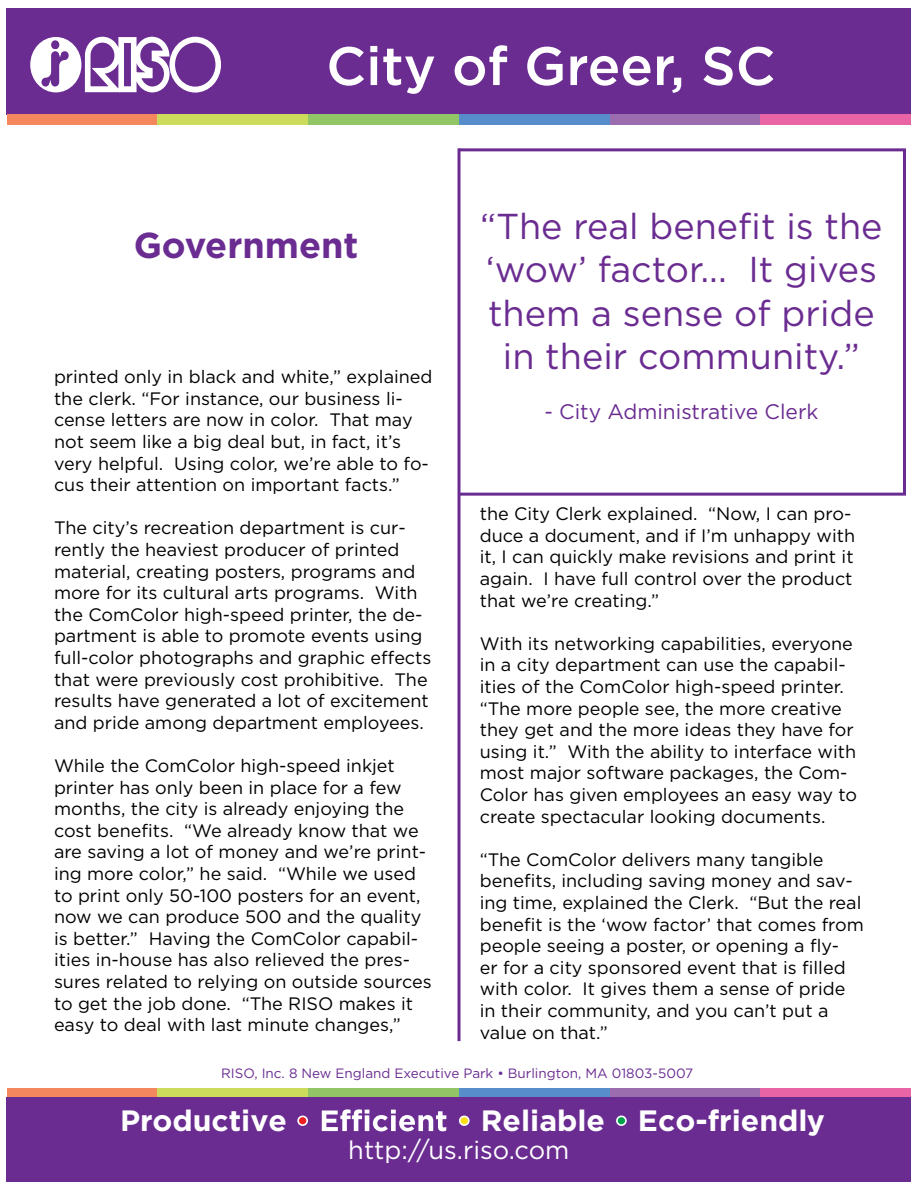
<style>
.page{position:relative;width:918px;height:1188px;background:#fff}
.page>*{position:absolute;margin:0;border:0;box-sizing:border-box;transform-origin:0 0}
.t1{font:500 54px "Gotham";color:#fff}
.t2{font:36px/43.2px "Gotham";color:#6a2c91;text-align:center}
.t3{font:700 36px "Gotham";color:#6a2c91}
.t4{font:700 29.4px "Gotham";color:#fff}
.t5{font:25.5px "Gotham";color:#fff}
.t6{font:21px "Gotham";color:#6a2c91}
.t7{font:18px/21.6px "Gotham";color:#000}
.t8{font:13.5px "Gotham";color:#6a2c91}
.s1{color:#ed1d24}
.s2{color:#ffde17}
.s3{color:#00a14b}
</style>
<div class="page">
<div style="left:7px;top:8px;width:904px;height:106px;background:#6a2c91"></div>
<div style="left:7px;top:1088px;width:151px;height:11px;background:#f5875e"></div>
<div style="left:158px;top:1088px;width:150px;height:11px;background:#cddb5c"></div>
<div style="left:308px;top:1088px;width:151px;height:11px;background:#92c565"></div>
<div style="left:459px;top:1088px;width:151px;height:11px;background:#568dca"></div>
<div style="left:610px;top:1088px;width:150px;height:11px;background:#9b6cae"></div>
<div style="left:760px;top:1088px;width:151px;height:11px;background:#e864a5"></div>
<div style="left:7px;top:115px;width:151px;height:10px;background:#f5875e"></div>
<div style="left:158px;top:115px;width:150px;height:10px;background:#cddb5c"></div>
<div style="left:308px;top:115px;width:151px;height:10px;background:#92c565"></div>
<div style="left:459px;top:115px;width:151px;height:10px;background:#568dca"></div>
<div style="left:610px;top:115px;width:150px;height:10px;background:#9b6cae"></div>
<div style="left:760px;top:115px;width:151px;height:10px;background:#e864a5"></div>
<div style="left:7px;top:1097px;width:904px;height:85px;background:#6a2c91"></div>
<div style="left:297px;top:1116px;width:11px;height:10px;border:2px solid #fff;border-radius:4px"></div>
<svg style="left:322px;top:1109px;width:124px;height:22px"></svg>
<div style="left:459px;top:1116px;width:11px;height:10px;border:2px solid #fff;border-radius:4px"></div>
<div style="left:616px;top:1116px;width:11px;height:10px;border:2px solid #fff;border-radius:4px"></div>
<hr style="left:903px;top:150px;width:3px;height:344px;background:#6a2c91">
<hr style="left:459px;top:148px;width:447px;height:3px;background:#6a2c91">
<hr style="left:458px;top:148px;width:2px;height:893px;background:#6a2c91">
<hr style="left:459px;top:493px;width:447px;height:3px;background:#6a2c91">
<svg style="left:30px;top:36px;width:191px;height:57px"></svg>
<p class="t1" style="left:326px;top:31px;width:451px">City of Greer, SC</p>
<p class="t3" style="left:134px;top:221px;width:226px">Government</p>
<p class="t7" style="left:54px;top:366px;width:380px">printed only in black and white,” explained the clerk. “For instance, our business li&shy;cense letters are now in color. That may not seem like a big deal but, in fact, it’s very helpful. Using color, we’re able to fo&shy;cus their attention on important facts.”</p>
<p class="t7" style="left:54px;top:517px;width:379px">The city’s recreation department is cur&shy;rently the heaviest producer of printed material, creating posters, programs and more for its cultural arts programs. With the ComColor high-speed printer, the de&shy;partment is able to promote events using full-color photographs and graphic effects that were previously cost prohibitive. The results have generated a lot of excitement and pride among department employees.</p>
<p class="t7" style="left:54px;top:754px;width:379px">While the ComColor high-speed inkjet printer has only been in place for a few months, the city is already enjoying the cost benefits. “We already know that we are saving a lot of money and we’re print&shy;ing more color,” he said. “While we used to print only 50-100 posters for an event, now we can produce 500 and the quality is better.” Having the ComColor capabil&shy;ities in-house has also relieved the pres&shy;sures related to relying on outside sources to get the job done. “The RISO makes it easy to deal with last minute changes,”</p>
<p class="t2" style="left:480px;top:204px;width:404px">“The real benefit is the ‘wow’ factor... It gives them a sense of pride in their community.”</p>
<p class="t6" style="left:544px;top:398px;width:276px">- City Administrative Clerk</p>
<p class="t7" style="left:480px;top:503px;width:377px">the City Clerk explained. “Now, I can pro&shy;duce a document, and if I’m unhappy with it, I can quickly make revisions and print it again. I have full control over the product that we’re creating.”</p>
<p class="t7" style="left:480px;top:632px;width:379px">With its networking capabilities, everyone in a city department can use the capabil&shy;ities of the ComColor high-speed printer. “The more people see, the more creative they get and the more ideas they have for using it.” With the ability to interface with most major software packages, the Com-Color has given employees an easy way to create spectacular looking documents.</p>
<p class="t7" style="left:480px;top:848px;width:386px">“The ComColor delivers many tangible benefits, including saving money and sav&shy;ing time, explained the Clerk. “But the real benefit is the ‘wow factor’ that comes from people seeing a poster, or opening a fly-<br>er for a city sponsored event that is filled with color. It gives them a sense of pride in their community, and you can’t put a value on that.”</p>
<p class="t8" style="left:221px;top:1064px;width:474px">RISO, Inc. 8 New England Executive Park • Burlington, MA 01803-5007</p>
<p class="t4" style="left:120px;top:1101px;width:192px">Productive <span class="s1">•</span></p>
<p class="t4" style="left:457px;top:1101px;width:370px"><span class="s2">•</span> Reliable <span class="s3">•</span> Eco-friendly</p>
<p class="t5" style="left:348px;top:1134px;width:223px">http://us.riso.com</p>
</div>
